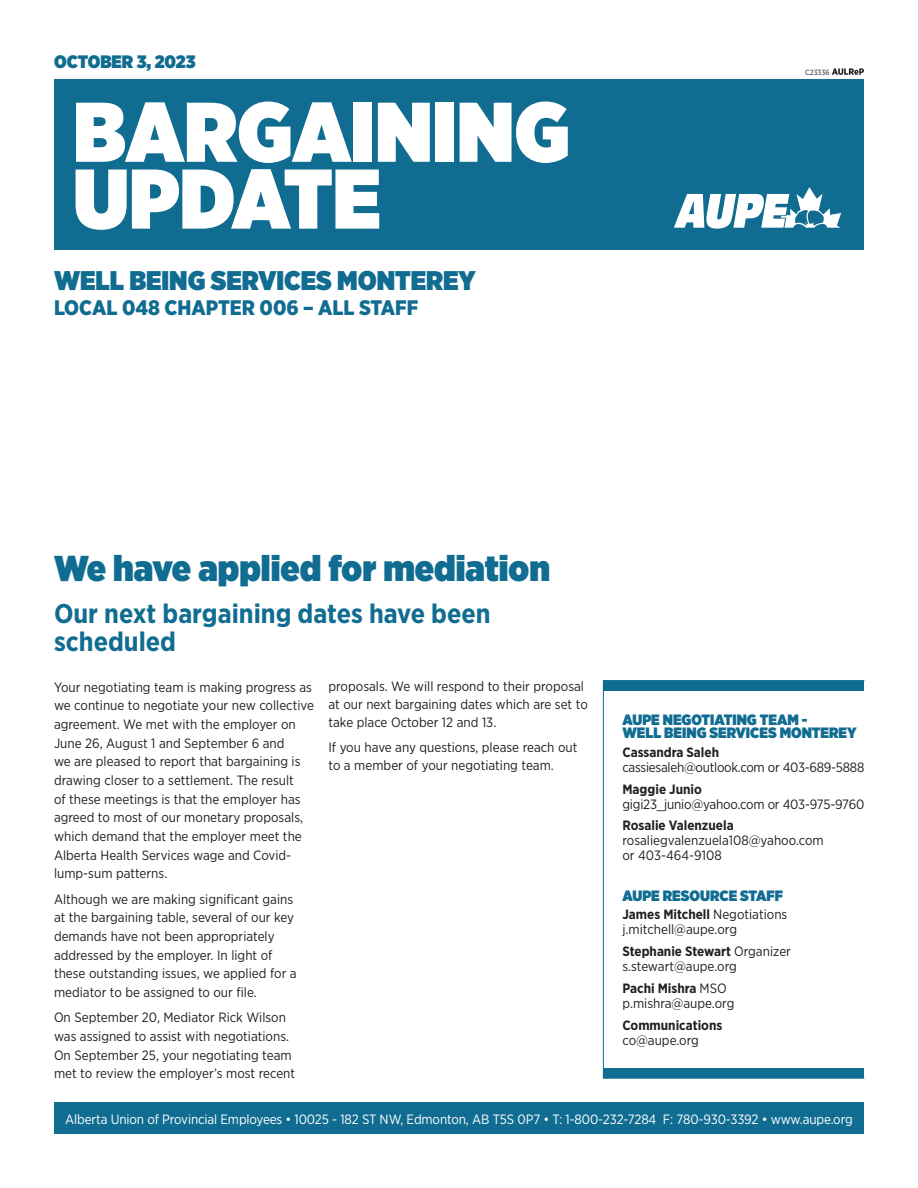
<style>
.page{position:relative;width:918px;height:1188px;background:#fff}
.page>*{position:absolute;margin:0;border:0;box-sizing:border-box;transform-origin:0 0}
.t1{font:900 84.45px "Gotham Narrow";color:#fff}
.t2{font:900 36px "Gotham Narrow";color:#106c91}
.t3{font:700 27px/28.5px "Gotham Narrow";color:#106c91}
.t4{font:900 27px "Gotham Narrow";color:#106c91}
.t5{font:900 21px "Gotham Narrow";color:#106c91}
.t6{font:900 18px "Gotham Narrow";color:#106c91}
.body_copy{font:900 15px/13.5px "Gotham Narrow";color:#106c91}
.body_copy-2{font:13.5px/18.6px "Gotham Narrow";color:#231f20}
.body_copy-3{font:700 13.5px "Gotham Narrow";color:#231f20}
.t7{font:13.5px "Gotham Narrow";letter-spacing:-.01em;color:#fff}
.body_copy-4{font:13.5px "Gotham Narrow";letter-spacing:-.02em;color:#231f20}
.t8{font:7.5px "Gotham Narrow";color:#231f20}
.s1{font-weight:400}
</style>
<div class="page">
<div style="left:54px;top:79px;width:810px;height:171px;background:#106c91"></div>
<div style="left:54px;top:1102px;width:810px;height:32px;background:#106c91"></div>
<svg style="left:674px;top:187px;width:167px;height:42px"></svg>
<svg style="left:832px;top:68px;width:32px;height:7px"></svg>
<div style="left:603px;top:681px;width:261px;height:10px;background:#106c91"></div>
<div style="left:603px;top:1069px;width:261px;height:9px;background:#106c91"></div>
<div style="left:603px;top:680px;width:262px;height:399px;border:1px solid #106c91"></div>
<p class="t6" style="left:54px;top:50px;width:143px">OCTOBER 3, 2023</p>
<p class="t1" style="left:73px;top:75px;width:498px">BARGAINING</p>
<p class="t1" style="left:73px;top:142px;width:309px">UPDATE</p>
<p class="t4" style="left:54px;top:262px;width:423px">WELL BEING SERVICES MONTEREY</p>
<p class="t5" style="left:54px;top:294px;width:366px">LOCAL 048 CHAPTER 006 – ALL STAFF</p>
<p class="t8" style="left:805px;top:68px;width:26px">C23336</p>
<p class="t2" style="left:54px;top:544px;width:498px">We have applied for mediation</p>
<p class="t3" style="left:54px;top:599px;width:438px">Our next bargaining dates have been scheduled</p>
<p class="body_copy-2" style="left:328px;top:677px;width:261px;line-height:18px">proposals. We will respond to their proposal at our next bargaining dates which are set to take place October 12 and 13.</p>
<p class="body_copy-2" style="left:328px;top:738px;width:250px;line-height:18px">If you have any questions, please reach out to a member of your negotiating team.</p>
<p class="body_copy-2" style="left:54px;top:677px;width:261px">Your negotiating team is making progress as we continue to negotiate your new collective agreement. We met with the employer on June 26, August 1 and September 6 and<br>we are pleased to report that bargaining is drawing closer to a settlement. The result<br>of these meetings is that the employer has agreed to most of our monetary proposals, which demand that the employer meet the Alberta Health Services wage and Covid&shy;lump-sum patterns.</p>
<p class="body_copy-2" style="left:54px;top:889px;width:244px">Although we are making significant gains at the bargaining table, several of our key demands have not been appropriately addressed by the employer. In light of these outstanding issues, we applied for a mediator to be assigned to our file.</p>
<p class="body_copy-2" style="left:54px;top:1008px;width:243px">On September 20, Mediator Rick Wilson was assigned to assist with negotiations.<br>On September 25, your negotiating team met to review the employer’s most recent</p>
<p class="t7" style="left:65px;top:1110px;width:789px">Alberta Union of Provincial Employees • 10025 - 182 ST NW, Edmonton, AB T5S 0P7 • T: 1-800-232-7284 F: 780-930-3392 • www.aupe.org</p>
<p class="body_copy" style="left:622px;top:712px;width:236px">AUPE NEGOTIATING TEAM -<br>WELL BEING SERVICES MONTEREY</p>
<p class="body_copy-3" style="left:622px;top:743px;width:98px">Cassandra Saleh</p>
<p class="body_copy-4" style="left:622px;top:759px;width:243px">cassiesaleh@outlook.com or 403-689-5888</p>
<p class="body_copy-3" style="left:622px;top:780px;width:81px">Maggie Junio</p>
<p class="body_copy-2" style="left:622px;top:794px;width:243px">gigi23_junio@yahoo.com or 403-975-9760</p>
<p class="body_copy-3" style="left:622px;top:817px;width:113px">Rosalie Valenzuela</p>
<p class="body_copy-2" style="left:622px;top:831px;width:203px">rosaliegvalenzuela108@yahoo.com</p>
<p class="body_copy-2" style="left:622px;top:846px;width:101px">or 403-464-9108</p>
<p class="body_copy" style="left:622px;top:889px;width:162px">AUPE RESOURCE STAFF</p>
<p class="body_copy-3" style="left:622px;top:906px;width:166px">James Mitchell <span class="s1">Negotiations</span></p>
<p class="body_copy-2" style="left:622px;top:920px;width:116px">j.mitchell@aupe.org</p>
<p class="body_copy-3" style="left:622px;top:943px;width:170px">Stephanie Stewart <span class="s1">Organizer</span></p>
<p class="body_copy-2" style="left:622px;top:957px;width:116px">s.stewart@aupe.org</p>
<p class="body_copy-3" style="left:622px;top:979px;width:106px">Pachi Mishra <span class="s1">MSO</span></p>
<p class="body_copy-2" style="left:622px;top:993px;width:113px">p.mishra@aupe.org</p>
<p class="body_copy-3" style="left:622px;top:1016px;width:101px">Communications</p>
<p class="body_copy-2" style="left:622px;top:1030px;width:78px">co@aupe.org</p>
</div>
